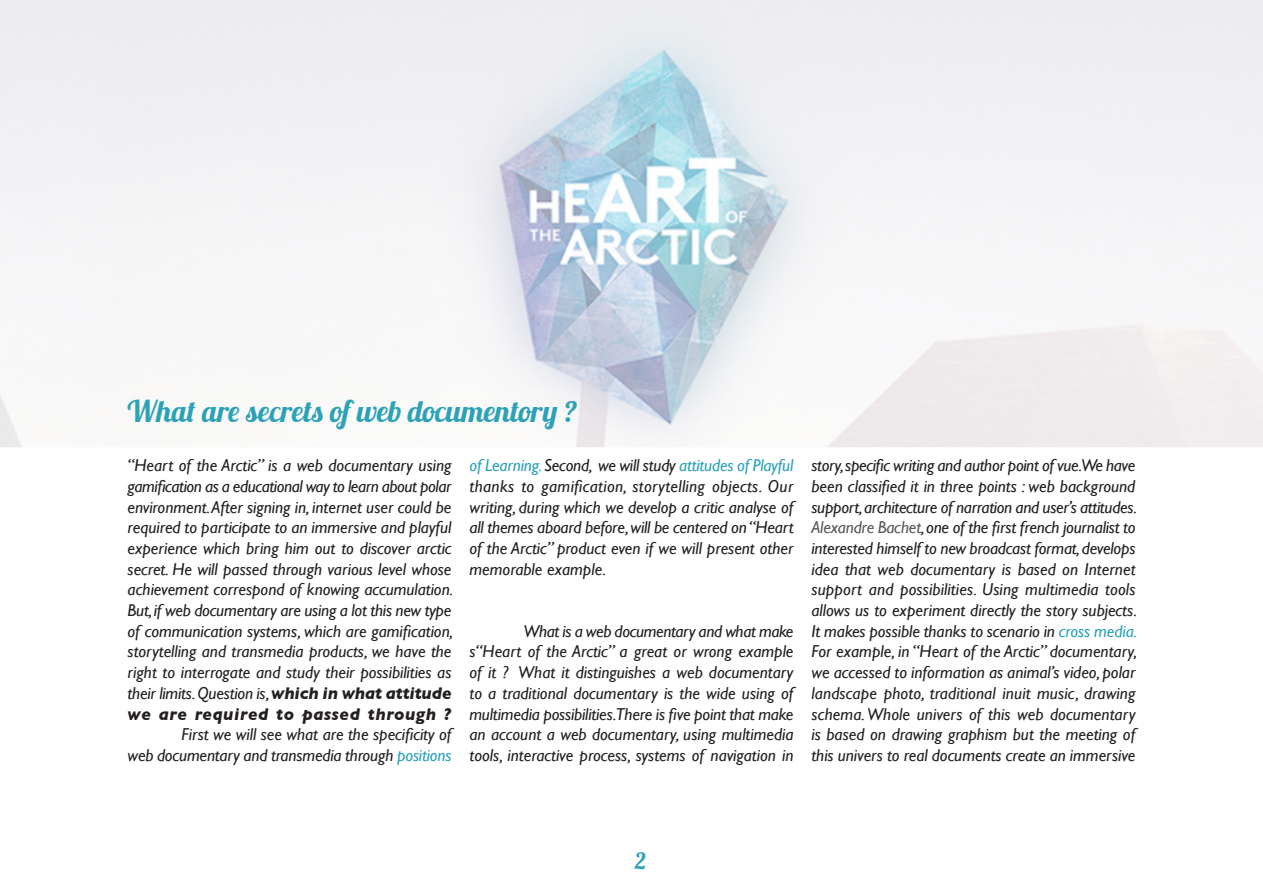
<style>
.page{position:relative;width:1263px;height:893px;background:#fff}
.page>*{position:absolute;margin:0;border:0;box-sizing:border-box;transform-origin:0 0}
.t1{font:30px "Lobster 1.3";color:#2ca2b7}
.t2{font:22.5px "Lobster 1.3";color:#2ca2b7}
.t3{font:italic 17.25px/20.7px "Gill Sans";color:#231f20;text-align:justify}
.s1{font-weight:700}
.s2{color:#2ca2b7}
.s3{color:#57585a}
</style>
<div class="page">
<img style="left:0;top:0;width:1263px;height:447px">
<p class="t1" style="left:128px;top:392px;width:451px">What are secrets of web documentory ?</p>
<p class="t3" style="left:128px;top:455px;width:327px;text-align:right">“Heart of the Arctic” is a web documentary using gamification as a educational way to learn about polar environment. After signing in, internet user could be required to participate to an immersive and playful experience which bring him out to discover arctic secret. He will passed through various level whose achievement correspond of knowing accumulation.<br>But, if web documentary are using a lot this new type of communication systems, which are gamification, storytelling and transmedia products, we have the right to interrogate and study their possibilities as their limits. Question is, <span class="s1">which in what attitude we are required to passed through ?<br></span>First we will see what are the specificity of<br>web documentary and transmedia through <span class="s2">positions</span></p>
<p class="t3" style="left:469px;top:455px;width:326px"><span class="s2">of Learning.</span>Second, we will study <span class="s2">attitudes of Playful </span>thanks to gamification, storytelling objects. Our writing, during which we develop a critic analyse of all themes aboard before, will be centered on “Heart of the Arctic” product even if we will present other memorable example.</p>
<p class="t3" style="left:469px;top:621px;width:325px;text-indent:54px">What is a web documentary and what make s“Heart of the Arctic” a great or wrong example of it ? What it distinguishes a web documentary to a traditional documentary is the wide using of multimedia possibilities.There is five point that make an account a web documentary, using multimedia tools, interactive process, systems of navigation in</p>
<p class="t3" style="left:811px;top:455px;width:327px">story, specific writing and author point of vue.We have been classified it in three points : web background support, architecture of narration and user’s attitudes.<br><span class="s3">Alexandre Bachet</span>, one of the first french journalist to interested himself to new broadcast format, develops idea that web documentary is based on Internet support and possibilities. Using multimedia tools allows us to experiment directly the story subjects.<br>It makes possible thanks to scenario in <span class="s2">cross media.<br></span>For example, in “Heart of the Arctic” documentary, we accessed to information as animal’s video, polar landscape photo, traditional inuit music, drawing schema. Whole univers of this web documentary is based on drawing graphism but the meeting of this univers to real documents create an immersive</p>
<h2 class="t2" style="left:635px;top:847px;width:13px">2</h2>
</div>
